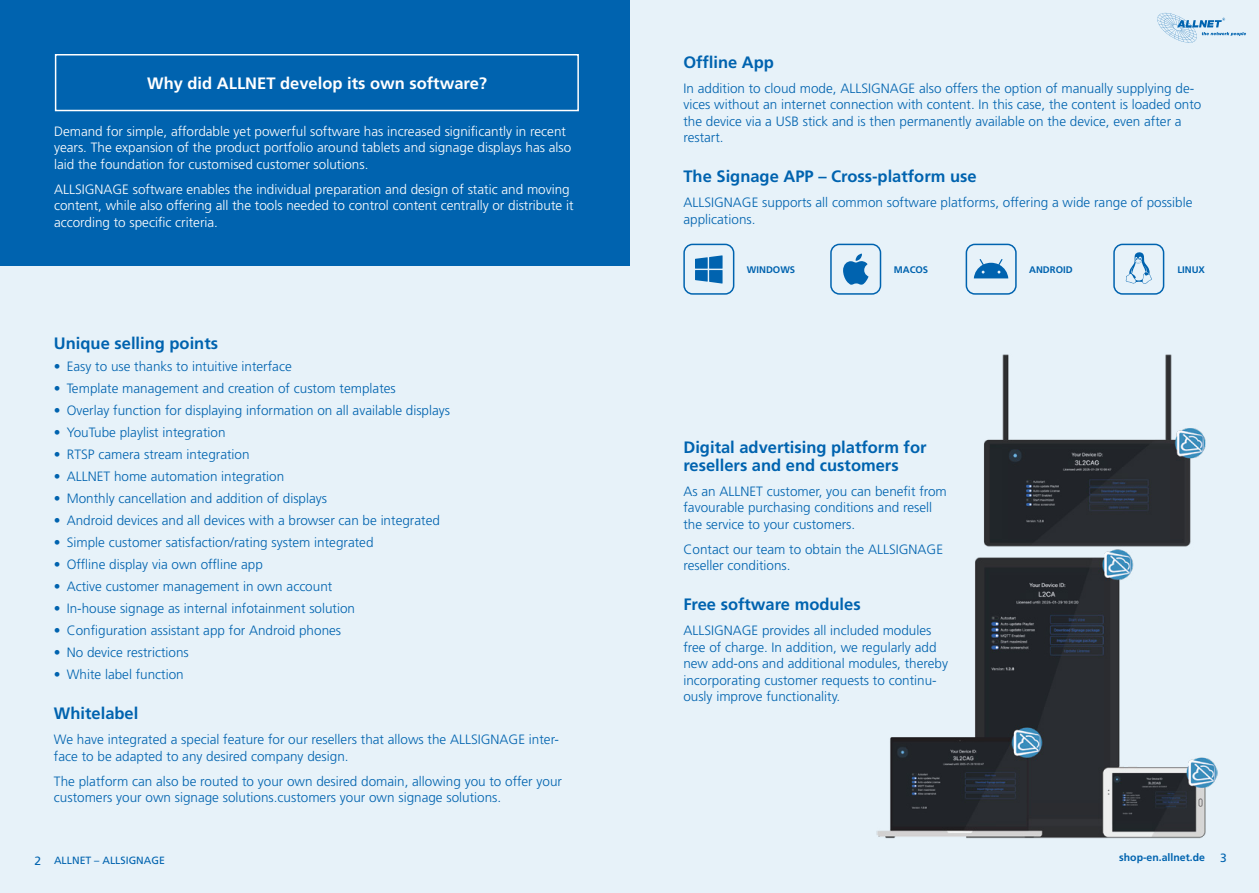
<style>
.page{position:relative;width:1259px;height:893px;background:#e7f2f9}
.page>*{position:absolute;margin:0;border:0;box-sizing:border-box;transform-origin:0 0}
.t1{font:700 16.5px/18px "Frutiger LT Std";color:#0063af}
.t2{font:700 16.5px "Frutiger LT Std";color:#fff}
.t3{font:300 13.5px/16.5px "Frutiger LT Std";color:#0063af}
.t4{font:300 13.5px/16.5px "Frutiger LT Std";color:#fff}
.t5{font:12px "Frutiger LT Std";color:#0063af}
.t6{font:10.5px "Frutiger LT Std";color:#0063af}
.t7{font:700 10.5px "Frutiger LT Std";color:#0063af}
.t8{font:700 9.6px "Frutiger LT Std";color:#0063af}
.s1{font-size:12px}
</style>
<div class="page">
<svg style="left:1157px;top:13px;width:89px;height:30px"></svg>
<div style="left:0;top:0;width:629px;height:265px;background:#0063af"></div>
<div style="left:55px;top:54px;width:524px;height:57px;border:2px solid #fff"></div>
<div style="left:683px;top:244px;width:51px;height:51px;border:2px solid #0063af;border-radius:9px"></div>
<svg style="left:695px;top:255px;width:27px;height:29px"></svg>
<div style="left:830px;top:244px;width:51px;height:51px;border:2px solid #0063af;border-radius:9px"></div>
<svg style="left:843px;top:254px;width:25px;height:31px"></svg>
<div style="left:965px;top:244px;width:51px;height:51px;border:2px solid #0063af;border-radius:9px"></div>
<svg style="left:973px;top:259px;width:35px;height:19px"></svg>
<div style="left:1113px;top:244px;width:51px;height:51px;border:2px solid #0063af;border-radius:9px"></div>
<svg style="left:1125px;top:252px;width:26px;height:32px"></svg>
<img style="left:876px;top:354px;width:341px;height:485px">
<p class="t2" style="left:147px;top:74px;width:341px">Why did ALLNET develop its own software?</p>
<p class="t4" style="left:54px;top:123px;width:519px">Demand for simple, affordable yet powerful software has increased significantly in recent years. The expansion of the product portfolio around tablets and signage displays has also laid the foundation for customised customer solutions.</p>
<p class="t4" style="left:54px;top:181px;width:521px">ALLSIGNAGE software enables the individual preparation and design of static and moving content, while also offering all the tools needed to control content centrally or distribute it according to specific criteria.</p>
<p class="t1" style="left:54px;top:335px;width:166px">Unique selling points</p>
<p class="t3" style="left:54px;top:359px;width:239px">• Easy to use thanks to intuitive interface</p>
<p class="t3" style="left:54px;top:381px;width:343px">• Template management and creation of custom templates</p>
<p class="t3" style="left:54px;top:403px;width:398px">• Overlay function for displaying information on all available displays</p>
<p class="t3" style="left:54px;top:425px;width:173px">• YouTube playlist integration</p>
<p class="t3" style="left:54px;top:447px;width:197px">• RTSP camera stream integration</p>
<p class="t3" style="left:54px;top:469px;width:232px">• ALLNET home automation integration</p>
<p class="t3" style="left:54px;top:491px;width:275px">• Monthly cancellation and addition of displays</p>
<p class="t3" style="left:54px;top:513px;width:387px">• Android devices and all devices with a browser can be integrated</p>
<p class="t3" style="left:54px;top:535px;width:321px">• Simple customer satisfaction/rating system integrated</p>
<p class="t3" style="left:54px;top:557px;width:210px">• Offline display via own offline app</p>
<p class="t3" style="left:54px;top:579px;width:280px">• Active customer management in own account</p>
<p class="t3" style="left:54px;top:601px;width:303px">• In-house signage as internal infotainment solution</p>
<p class="t3" style="left:54px;top:623px;width:289px">• Configuration assistant app for Android phones</p>
<p class="t3" style="left:54px;top:645px;width:136px">• No device restrictions</p>
<p class="t3" style="left:54px;top:667px;width:131px">• White label function</p>
<p class="t1" style="left:54px;top:705px;width:86px">Whitelabel</p>
<p class="t3" style="left:54px;top:732px;width:506px">We have integrated a special feature for our resellers that allows the ALLSIGNAGE inter&shy;face to be adapted to any desired company design.</p>
<p class="t3" style="left:54px;top:773px;width:509px">The platform can also be routed to your own desired domain, allowing you to offer your customers your own signage solutions.customers your own signage solutions.</p>
<p class="t1" style="left:683px;top:53px;width:92px">Offline App</p>
<p class="t3" style="left:683px;top:80px;width:519px">In addition to cloud mode, ALLSIGNAGE also offers the option of manually supplying de&shy;vices without an internet connection with content. In this case, the content is loaded onto the device via a USB stick and is then permanently available on the device, even after a restart.</p>
<p class="t1" style="left:683px;top:168px;width:295px">The Signage APP – Cross-platform use</p>
<p class="t3" style="left:683px;top:195px;width:510px">ALLSIGNAGE supports all common software platforms, offering a wide range of possible applications.</p>
<p class="t8" style="left:747px;top:263px;width:50px">WINDOWS</p>
<p class="t8" style="left:893px;top:263px;width:36px">MACOS</p>
<p class="t8" style="left:1029px;top:263px;width:45px">ANDROID</p>
<p class="t8" style="left:1177px;top:263px;width:29px">LINUX</p>
<p class="t1" style="left:683px;top:438px;width:244px">Digital advertising platform for resellers and end customers</p>
<p class="t3" style="left:683px;top:483px;width:265px">As an ALLNET customer, you can benefit from favourable purchasing conditions and resell the service to your customers.</p>
<p class="t3" style="left:683px;top:541px;width:261px">Contact our team to obtain the ALLSIGNAGE reseller conditions.</p>
<p class="t1" style="left:683px;top:595px;width:179px">Free software modules</p>
<p class="t3" style="left:683px;top:622px;width:266px">ALLSIGNAGE provides all included modules free of charge. In addition, we regularly add new add-ons and additional modules, thereby incorporating customer requests to continu&shy;ously improve functionality.</p>
<p class="t6" style="left:34px;top:854px;width:132px"><span class="s1">2</span> ALLNET – ALLSIGNAGE</p>
<p class="t7" style="left:1119px;top:851px;width:87px">shop-en.allnet.de</p>
<p class="t5" style="left:1220px;top:851px;width:8px">3</p>
</div>
